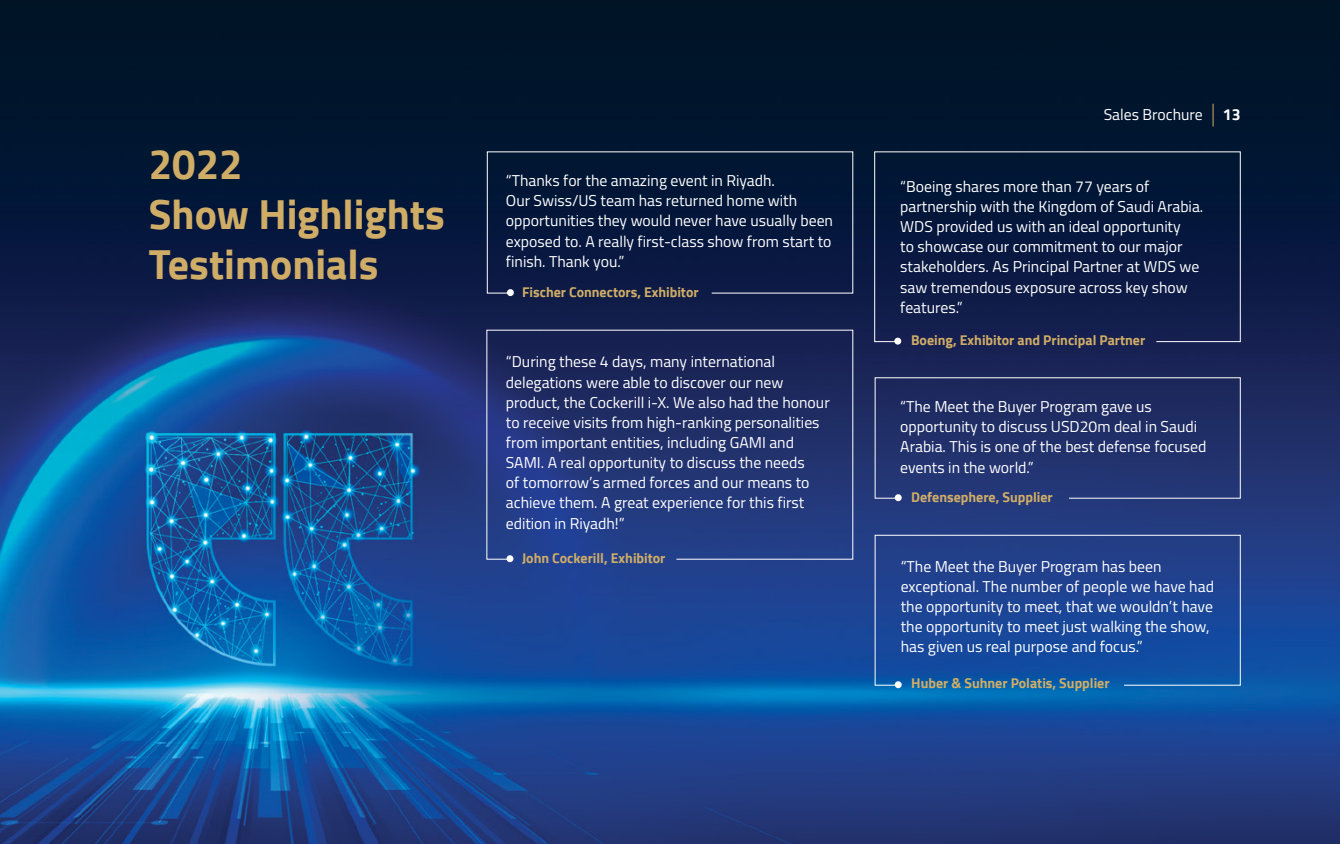
<style>
.page{position:relative;width:1340px;height:844px;background:#fff}
.page>*{position:absolute;margin:0;border:0;box-sizing:border-box;transform-origin:0 0}
.t1{font:700 41.82px/50.1px "Cairo";color:#d0ad67}
.t2{font:15.75px/20.1px "Cairo";color:#fff}
.t3{font:700 15.75px "Cairo";color:#fff}
.t4{font:700 14px "Cairo";color:#d0ad67}
</style>
<div class="page">
<img style="left:0;top:0;width:1339px;height:843px">
<svg style="left:1212px;top:104px;width:1px;height:22px"></svg>
<svg style="left:486px;top:151px;width:367px;height:143px;background:#081a3e"></svg>
<svg style="left:874px;top:377px;width:367px;height:122px;background:#23326b"></svg>
<svg style="left:486px;top:329px;width:367px;height:231px;background:#213370"></svg>
<svg style="left:873px;top:151px;width:368px;height:191px;background:#0b1b42"></svg>
<svg style="left:874px;top:534px;width:367px;height:152px;background:#1d4897"></svg>
<div style="left:507px;top:289px;width:7px;height:7px;background:#fff;border-radius:50%"></div>
<div style="left:894px;top:494px;width:7px;height:7px;background:#fff;border-radius:50%"></div>
<div style="left:506px;top:555px;width:7px;height:7px;background:#fff;border-radius:50%"></div>
<div style="left:894px;top:337px;width:7px;height:7px;background:#fff;border-radius:50%"></div>
<div style="left:894px;top:681px;width:7px;height:7px;background:#fff;border-radius:50%"></div>
<h1 class="t1" style="left:149px;top:139px;width:297px">2022<br>Show Highlights<br>Testimonials</h1>
<p class="t2" style="left:1103px;top:104px;width:100px">Sales Brochure</p>
<p class="t3" style="left:1222px;top:105px;width:19px">13</p>
<p class="t2" style="left:506px;top:170px;width:329px">“Thanks for the amazing event in Riyadh.<br>Our Swiss/US team has returned home with opportunities they would never have usually been exposed to. A really first-class show from start to finish. Thank you.”</p>
<p class="t2" style="left:900px;top:176px;width:304px">“Boeing shares more than 77 years of partnership with the Kingdom of Saudi Arabia.<br>WDS provided us with an ideal opportunity<br>to showcase our commitment to our major stakeholders. As Principal Partner at WDS we saw tremendous exposure across key show features.”</p>
<p class="t4" style="left:522px;top:284px;width:178px">Fischer Connectors, Exhibitor</p>
<p class="t2" style="left:506px;top:351px;width:325px">“During these 4 days, many international delegations were able to discover our new product, the Cockerill i-X. We also had the honour to receive visits from high-ranking personalities from important entities, including GAMI and SAMI. A real opportunity to discuss the needs<br>of tomorrow’s armed forces and our means to achieve them. A great experience for this first edition in Riyadh!”</p>
<p class="t4" style="left:522px;top:550px;width:145px">John Cockerill, Exhibitor</p>
<p class="t4" style="left:911px;top:332px;width:235px">Boeing, Exhibitor and Principal Partner</p>
<p class="t2" style="left:900px;top:396px;width:308px">“The Meet the Buyer Program gave us opportunity to discuss USD20m deal in Saudi Arabia. This is one of the best defense focused events in the world.”</p>
<p class="t4" style="left:911px;top:488px;width:143px">Defensephere, Supplier</p>
<p class="t2" style="left:900px;top:556px;width:315px">“The Meet the Buyer Program has been exceptional. The number of people we have had the opportunity to meet, that we wouldn’t have the opportunity to meet just walking the show, has given us real purpose and focus.”</p>
<p class="t4" style="left:911px;top:675px;width:200px">Huber &amp; Suhner Polatis, Supplier</p>
</div>
